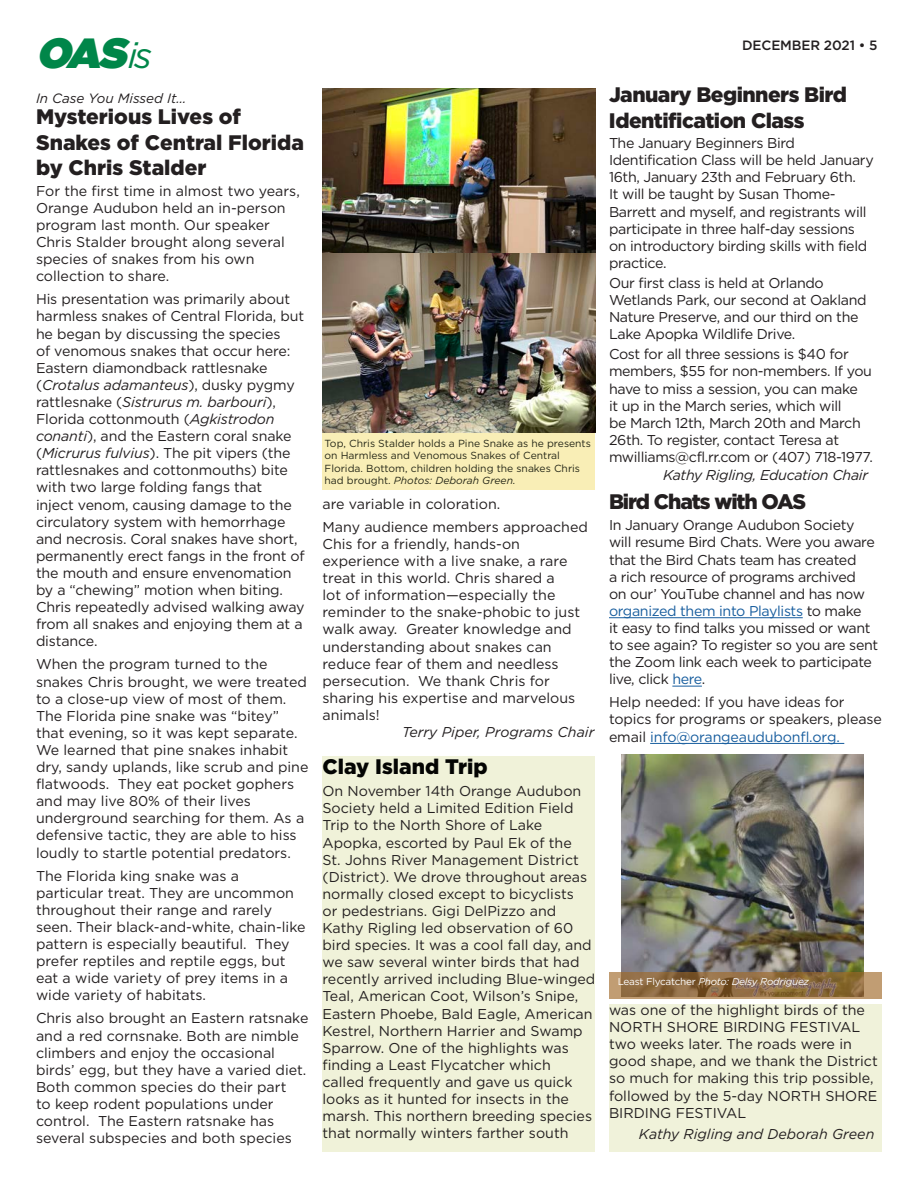
<style>
.page{position:relative;width:918px;height:1188px;background:#fff}
.page>*{position:absolute;margin:0;border:0;box-sizing:border-box;transform-origin:0 0}
.t1{font:italic 42px "Gotham Ultra";color:#008649}
.t2{font:900 21px/25.2px "Gotham";color:#231f20}
.t3{font:900 21px/25.2px "Gotham";letter-spacing:-.025em;color:#231f20}
.t4{font:900 21px "Gotham";letter-spacing:-.05em;color:#231f20}
.t5{font:900 21px "Gotham";color:#040503}
.t6{font:14.25px/17.1px "Gotham";letter-spacing:-.005em;color:#231f20}
.t7{font:14.25px/17.1px "Gotham";letter-spacing:-.025em;color:#231f20}
.t8{font:italic 14.25px "Gotham";color:#231f20}
.t9{font:italic 14.25px "Gotham";letter-spacing:-.02em;color:#231f20}
.t10{font:italic 13.5px "Gotham";color:#231f20}
.t11{font:500 13.5px "Gotham";letter-spacing:-.01em;color:#231f20}
.t12{font:10.2px/12.6px "Gotham";color:#262818}
.t13{font:italic 9.9px "Gotham";letter-spacing:-.025em;color:#fff}
.s1{font-family:"Gotham";font-size:36px}
.s2{font-style:italic}
.s3{color:#175d9e}
.s4{font-style:normal}
</style>
<div class="page">
<img style="left:322px;top:89px;width:274px;height:343px">
<hr style="left:609px;top:617px;width:194px;height:1px;background:#175d9e">
<hr style="left:672px;top:686px;width:30px;height:1px;background:#175d9e">
<hr style="left:650px;top:743px;width:194px;height:1px;background:#175d9e">
<img style="left:621px;top:755px;width:243px;height:218px">
<svg style="left:609px;top:973px;width:273px;height:26px;background:#947249"></svg>
<div style="left:322px;top:434px;width:274px;height:56px;background:#f9eeb6"></div>
<div style="left:322px;top:756px;width:274px;height:396px;background:#f0f2d9"></div>
<div style="left:609px;top:1005px;width:273px;height:147px;background:#f0f2da"></div>
<h1 class="t1" style="left:36px;top:28px;width:117px">OAS<span class="s1">i s</span></h1>
<p class="t11" style="left:742px;top:37px;width:137px">DECEMBER 2021 • 5</p>
<p class="t10" style="left:36px;top:91px;width:152px">In Case You Missed It…</p>
<p class="t2" style="left:36px;top:104px;width:270px">Mysterious Lives of<br>Snakes of Central Florida by Chris Stalder</p>
<p class="t6" style="left:36px;top:182px;width:265px">For the first time in almost two years,<br>Orange Audubon held an in-person program last month. Our speaker<br>Chris Stalder brought along several species of snakes from his own collection to share.</p>
<p class="t6" style="left:36px;top:290px;width:270px">His presentation was primarily about harmless snakes of Central Florida, but he began by discussing the species<br>of venomous snakes that occur here:<br>Eastern diamondback rattlesnake (<span class="s2">Crotalus adamanteus</span>), dusky pygmy rattlesnake (<span class="s2">Sistrurus m. barbouri</span>), Florida cottonmouth (<span class="s2">Agkistrodon conanti</span>), and the Eastern coral snake (<span class="s2">Micrurus fulvius</span>). The pit vipers (the rattlesnakes and cottonmouths) bite with two large folding fangs that<br>inject venom, causing damage to the circulatory system with hemorrhage and necrosis. Coral snakes have short, permanently erect fangs in the front of the mouth and ensure envenomation by a “chewing” motion when biting.<br>Chris repeatedly advised walking away from all snakes and enjoying them at a distance.</p>
<p class="t6" style="left:36px;top:656px;width:274px">When the program turned to the snakes Chris brought, we were treated to a close-up view of most of them.<br>The Florida pine snake was “bitey” that evening, so it was kept separate.<br>We learned that pine snakes inhabit dry, sandy uplands, like scrub and pine flatwoods. They eat pocket gophers and may live 80% of their lives underground searching for them. As a defensive tactic, they are able to hiss loudly to startle potential predators.</p>
<p class="t6" style="left:36px;top:867px;width:271px">The Florida king snake was a particular treat. They are uncommon throughout their range and rarely seen. Their black-and-white, chain-like pattern is especially beautiful. They prefer reptiles and reptile eggs, but eat a wide variety of prey items in a wide variety of habitats.</p>
<p class="t6" style="left:36px;top:1010px;width:274px">Chris also brought an Eastern ratsnake and a red cornsnake. Both are nimble climbers and enjoy the occasional birds’ egg, but they have a varied diet.<br>Both common species do their part<br>to keep rodent populations under control. The Eastern ratsnake has several subspecies and both species</p>
<p class="t12" style="left:325px;top:436px;width:268px">Top, Chris Stalder holds a Pine Snake as he presents on Harmless and Venomous Snakes of Central Florida. Bottom, children holding the snakes Chris had brought. <span class="s2">Photos: Deborah Green.</span></p>
<p class="t6" style="left:322px;top:495px;width:179px">are variable in coloration.</p>
<p class="t6" style="left:322px;top:518px;width:267px">Many audience members approached</p>
<p class="t6" style="left:322px;top:535px;width:199px">Chis for a friendly, hands-on</p>
<p class="t6" style="left:322px;top:552px;width:246px">experience with a live snake, a rare</p>
<p class="t6" style="left:322px;top:569px;width:234px">treat in this world. Chris shared a</p>
<p class="t6" style="left:322px;top:586px;width:235px">lot of information—especially the</p>
<p class="t6" style="left:322px;top:604px;width:259px">reminder to the snake-phobic to just</p>
<p class="t6" style="left:322px;top:621px;width:251px">walk away. Greater knowledge and</p>
<p class="t6" style="left:322px;top:638px;width:231px">understanding about snakes can</p>
<p class="t6" style="left:322px;top:655px;width:238px">reduce fear of them and needless</p>
<p class="t6" style="left:322px;top:672px;width:229px">persecution. We thank Chris for</p>
<p class="t6" style="left:322px;top:689px;width:254px">sharing his expertise and marvelous</p>
<p class="t6" style="left:322px;top:706px;width:59px">animals!</p>
<p class="t8" style="left:402px;top:724px;width:194px">Terry Piper, Programs Chair</p>
<p class="t5" style="left:322px;top:754px;width:167px">Clay Island Trip</p>
<p class="t6" style="left:322px;top:782px;width:274px">On November 14th Orange Audubon Society held a Limited Edition Field Trip to the North Shore of Lake Apopka, escorted by Paul Ek of the<br>St. Johns River Management District (District). We drove throughout areas normally closed except to bicyclists<br>or pedestrians. Gigi DelPizzo and Kathy Rigling led observation of 60 bird species. It was a cool fall day, and we saw several winter birds that had recently arrived including Blue-winged Teal, American Coot, Wilson’s Snipe, Eastern Phoebe, Bald Eagle, American Kestrel, Northern Harrier and Swamp Sparrow. One of the highlights was finding a Least Flycatcher which called frequently and gave us quick looks as it hunted for insects in the marsh. This northern breeding species that normally winters farther south</p>
<p class="t3" style="left:609px;top:82px;width:239px">January Beginners Bird<br>Identification Class</p>
<p class="t7" style="left:609px;top:134px;width:266px">The January Beginners Bird Identification Class will be held January 16th, January 23th and February 6th.<br>It will be taught by Susan Thome-Barrett and myself, and registrants will participate in three half-day sessions on introductory birding skills with field practice.</p>
<p class="t7" style="left:609px;top:274px;width:259px">Our first class is held at Orlando Wetlands Park, our second at Oakland Nature Preserve, and our third on the Lake Apopka Wildlife Drive.</p>
<p class="t7" style="left:609px;top:345px;width:241px">Cost for all three sessions is $40 for</p>
<p class="t7" style="left:609px;top:363px;width:264px">members, $55 for non-members. If you</p>
<p class="t7" style="left:609px;top:380px;width:250px">have to miss a session, you can make</p>
<p class="t7" style="left:609px;top:397px;width:234px">it up in the March series, which will</p>
<p class="t7" style="left:609px;top:414px;width:253px">be March 12th, March 20th and March</p>
<p class="t7" style="left:609px;top:431px;width:232px">26th. To register, contact Teresa at</p>
<p class="t7" style="left:609px;top:448px;width:265px">mwilliams@cfl.rr.com or (407) 718-1977.</p>
<p class="t9" style="left:663px;top:467px;width:207px">Kathy Rigling, Education Chair</p>
<p class="t4" style="left:609px;top:490px;width:199px">Bird Chats with OAS</p>
<p class="t7" style="left:609px;top:516px;width:271px">In January Orange Audubon Society will resume Bird Chats. Were you aware that the Bird Chats team has created<br>a rich resource of programs archived<br>on our’ YouTube channel and has now <span class="s3">organized them into Playlists</span> to make<br>it easy to find talks you missed or want to see again? To register so you are sent the Zoom link each week to participate live, click <span class="s3">here</span>.</p>
<p class="t6" style="left:609px;top:693px;width:275px">Help needed: If you have ideas for topics for programs or speakers, please email <span class="s3">info@orangeaudubonfl.org.</span></p>
<p class="t13" style="left:618px;top:976px;width:193px"><span class="s4">Least Flycatcher</span> Photo: Delsy Rodriguez</p>
<p class="t6" style="left:609px;top:1001px;width:270px">was one of the highlight birds of the<br>NORTH SHORE BIRDING FESTIVAL two weeks later. The roads were in good shape, and we thank the District so much for making this trip possible, followed by the 5-day NORTH SHORE<br>BIRDING FESTIVAL</p>
<p class="t8" style="left:639px;top:1126px;width:237px">Kathy Rigling and Deborah Green</p>
</div>
